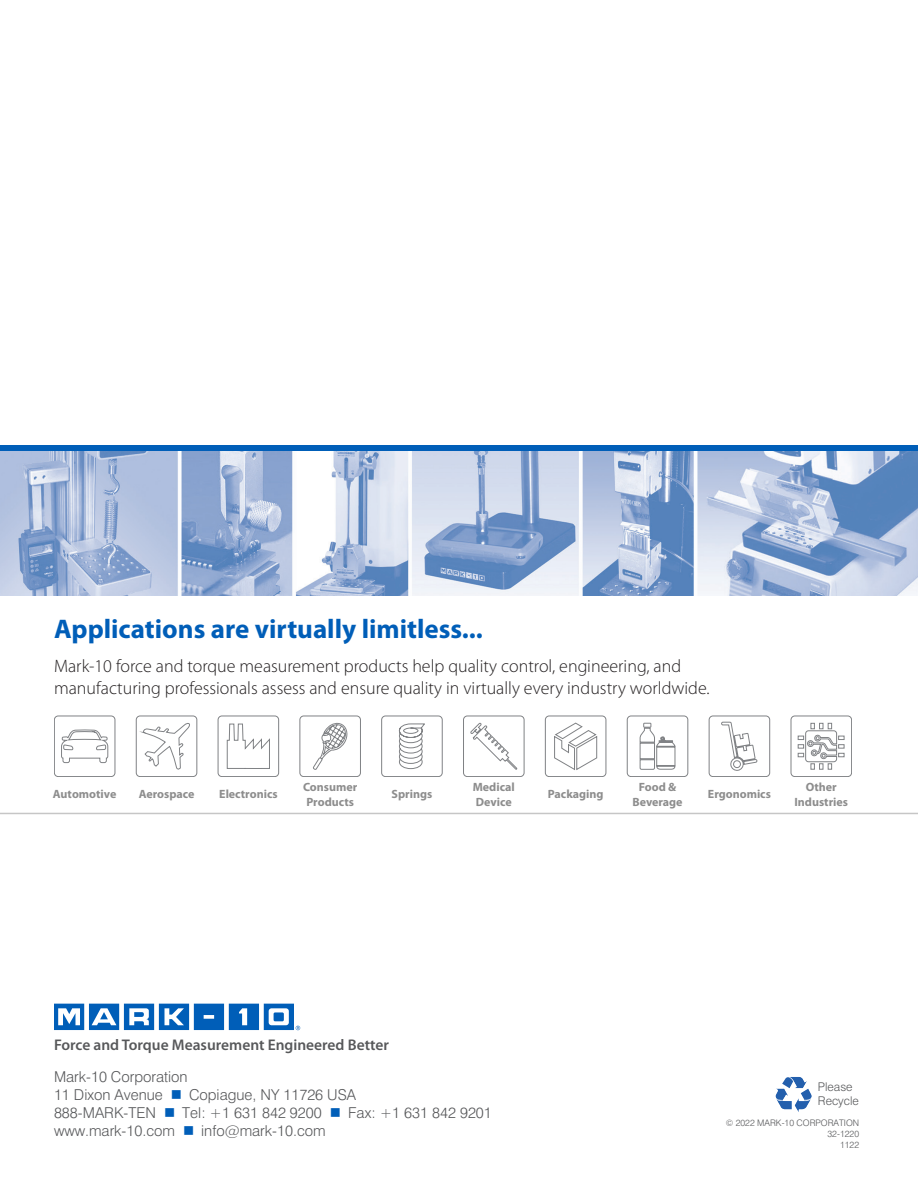
<style>
.page{position:relative;width:918px;height:1188px;background:#fff}
.page>*{position:absolute;margin:0;border:0;box-sizing:border-box;transform-origin:0 0}
.t1{font:700 27px "Myriad Pro";color:#005eb8}
.t2{font:300 18px/21.6px "Myriad Pro";color:#231f20}
.t3{font:600 15.45px "Myriad Pro";color:#57585a}
.t4{font:300 15px "Swiss 721 BT";color:#57585a}
.body_text{font:700 12px/14.4px "Myriad Pro";color:#8d8d8d}
.t5{font:300 12px "Swiss 721 BT";color:#57585a}
.t6{font:300 9px "Swiss 721 BT";color:#57585a}
.s1{color:#005eb8}
</style>
<div class="page">
<svg style="left:782px;top:1077px;width:25px;height:11px"></svg>
<img style="left:0;top:450px;width:918px;height:145px">
<div style="left:0;top:445px;width:918px;height:5px;background:#005eb8"></div>
<hr style="left:0;top:813px;width:918px;height:1px;background:#c6c6c6">
<svg style="left:54px;top:1004px;width:246px;height:26px"></svg>
<svg style="left:54px;top:716px;width:798px;height:61px"></svg>
<svg style="left:321px;top:716px;width:368px;height:61px"></svg>
<p class="t1" style="left:54px;top:611px;width:430px">Applications are virtually limitless...</p>
<p class="t2" style="left:54px;top:655px;width:657px">Mark-10 force and torque measurement products help quality control, engineering, and manufacturing professionals assess and ensure quality in virtually every industry worldwide.</p>
<p class="body_text" style="left:139px;top:787px;width:57px">Aerospace</p>
<p class="body_text" style="left:473px;top:779px;width:44px">Medical<br>Device</p>
<p class="body_text" style="left:632px;top:779px;width:52px;text-align:center">Food &amp;<br>Beverage</p>
<p class="body_text" style="left:219px;top:787px;width:60px">Electronics</p>
<p class="body_text" style="left:708px;top:787px;width:64px">Ergonomics</p>
<p class="body_text" style="left:794px;top:779px;width:55px;text-align:center">Other<br>Industries</p>
<p class="body_text" style="left:303px;top:779px;width:56px">Consumer<br>Products</p>
<p class="body_text" style="left:392px;top:787px;width:42px">Springs</p>
<p class="body_text" style="left:53px;top:787px;width:65px">Automotive</p>
<p class="body_text" style="left:548px;top:787px;width:57px">Packaging</p>
<p class="t3" style="left:54px;top:1035px;width:337px">Force and Torque Measurement Engineered Better</p>
<p class="t4" style="left:54px;top:1068px;width:135px">Mark-10 Corporation</p>
<p class="t4" style="left:54px;top:1086px;width:304px">11 Dixon Avenue <span class="s1">■</span> Copiague, NY 11726 USA</p>
<p class="t4" style="left:54px;top:1104px;width:439px">888-MARK-TEN <span class="s1">■</span> Tel: +1 631 842 9200 <span class="s1">■</span> Fax: +1 631 842 9201</p>
<p class="t4" style="left:54px;top:1122px;width:273px">www.mark-10.com <span class="s1">■</span> info@mark-10.com</p>
<p class="t5" style="left:818px;top:1079px;width:36px">Please</p>
<p class="t5" style="left:818px;top:1093px;width:42px">Recycle</p>
<p class="t6" style="left:726px;top:1117px;width:135px">© 2022 MARK-10 CORPORATION</p>
<p class="t6" style="left:828px;top:1128px;width:33px">32-1220</p>
<p class="t6" style="left:840px;top:1139px;width:21px">1122</p>
</div>
